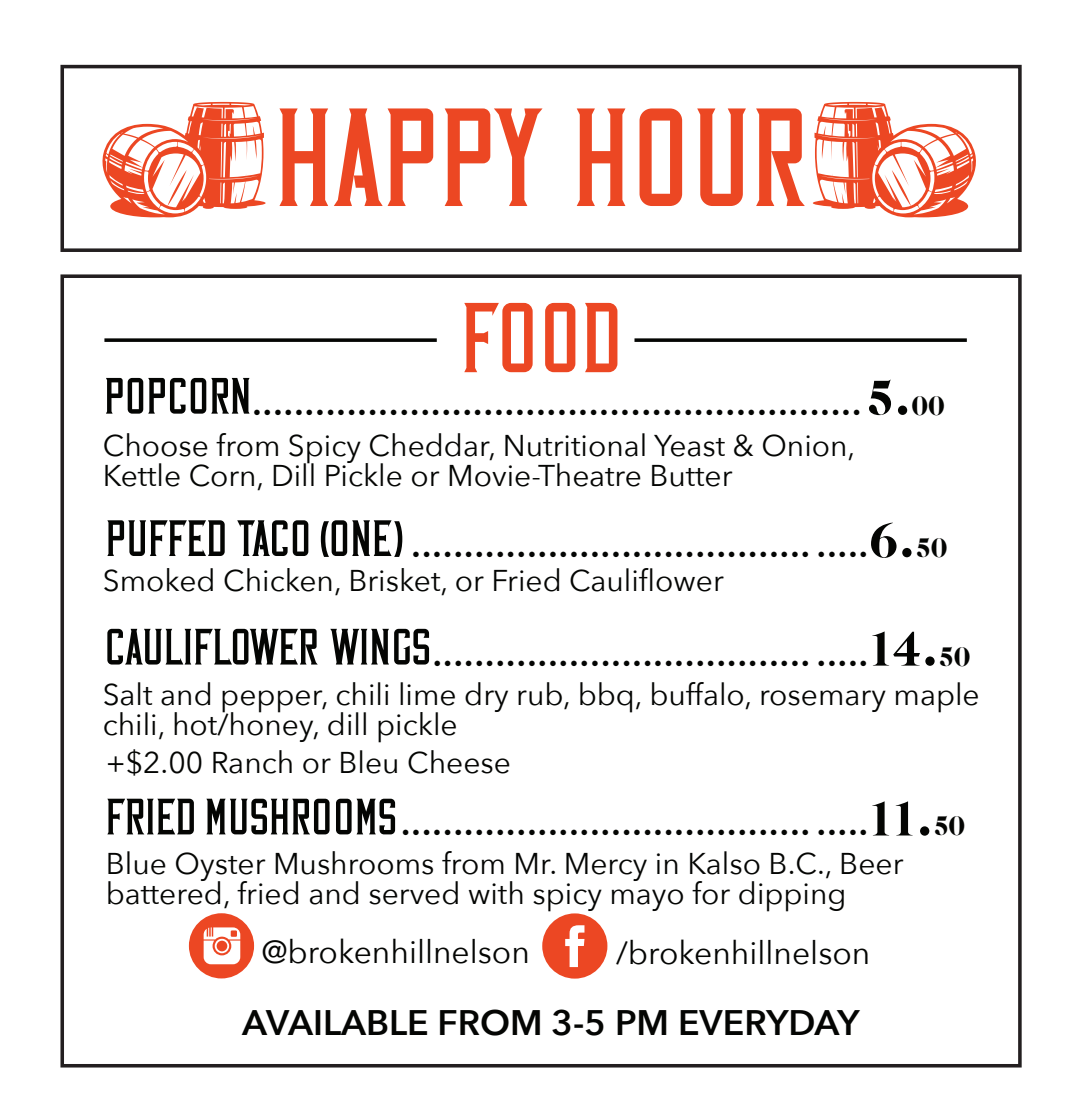
<style>
.page{position:relative;width:1080px;height:1094px;background:#fff}
.page>*{position:absolute;margin:0;border:0;box-sizing:border-box;transform-origin:0 0}
.t1{font:139.2px "Vintage Whiskey";letter-spacing:.02em;color:#ec4723}
.t2{font:99px "Vintage Whiskey";color:#ec4723}
.t3{font:600 35.4px "Avenir Next";color:#040503}
.t4{font:33.9px "Caslon CP";color:#040503}
.t5{font:31.8px "Avenir Next";color:#040503}
.t6{font:30px/30px "Avenir Next";color:#040503}
.s1{font-family:"Vintage Whiskey";font-size:51px}
.s2{font-size:51px}
.s3{font-size:57.9px}
.s4{font-size:27.9px}
</style>
<div class="page">
<div style="left:60px;top:274px;width:962px;height:793px;border:4px solid #231f20"></div>
<svg style="left:634px;top:338px;width:333px;height:4px"></svg>
<svg style="left:102px;top:102px;width:164px;height:115px"></svg>
<div style="left:60px;top:65px;width:962px;height:187px;border:4px solid #231f20"></div>
<svg style="left:813px;top:102px;width:163px;height:115px"></svg>
<svg style="left:542px;top:913px;width:65px;height:65px"></svg>
<svg style="left:189px;top:913px;width:65px;height:65px"></svg>
<svg style="left:104px;top:338px;width:333px;height:4px"></svg>
<p class="t1" style="left:275px;top:99px;width:534px">HAPPY HOUR</p>
<p class="t2" style="left:461px;top:296px;width:160px">FOOD</p>
<p class="t4" style="left:104px;top:385px;width:842px"><span class="s1">POPCORN</span>..........................................................<span class="s2">5</span><span class="s3">.</span><span class="s4">00</span></p>
<p class="t6" style="left:103px;top:429px;width:754px">Choose from Spicy Cheddar, Nutritional Yeast &amp; Onion,<br>Kettle Corn, Dill Pickle or Movie-Theatre Butter</p>
<p class="t4" style="left:106px;top:528px;width:843px"><span class="s1">PUFFED TACO (ONE)</span> ...................................... .....<span class="s2">6</span><span class="s3">.</span><span class="s4">50</span></p>
<p class="t6" style="left:103px;top:564px;width:622px">Smoked Chicken, Brisket, or Fried Cauliflower</p>
<p class="t4" style="left:106px;top:636px;width:866px"><span class="s1">CAULIFLOWER WINGS</span>.................................... .....<span class="s2">14</span><span class="s3">.</span><span class="s4">50</span></p>
<p class="t6" style="left:103px;top:678px;width:879px">Salt and pepper, chili lime dry rub, bbq, buffalo, rosemary maple chili, hot/honey, dill pickle</p>
<p class="t6" style="left:106px;top:746px;width:407px">+$2.00 Ranch or Bleu Cheese</p>
<p class="t4" style="left:106px;top:806px;width:861px"><span class="s1">FRIED MUSHROOMS</span>....................................... .....<span class="s2">11</span><span class="s3">.</span><span class="s4">50</span></p>
<p class="t6" style="left:106px;top:847px;width:799px">Blue Oyster Mushrooms from Mr. Mercy in Kalso B.C., Beer battered, fried and served with spicy mayo for dipping</p>
<p class="t5" style="left:262px;top:925px;width:270px">@brokenhillnelson</p>
<p class="t5" style="left:616px;top:925px;width:256px">/brokenhillnelson</p>
<p class="t3" style="left:242px;top:992px;width:619px">AVAILABLE FROM 3-5 PM EVERYDAY</p>
</div>
